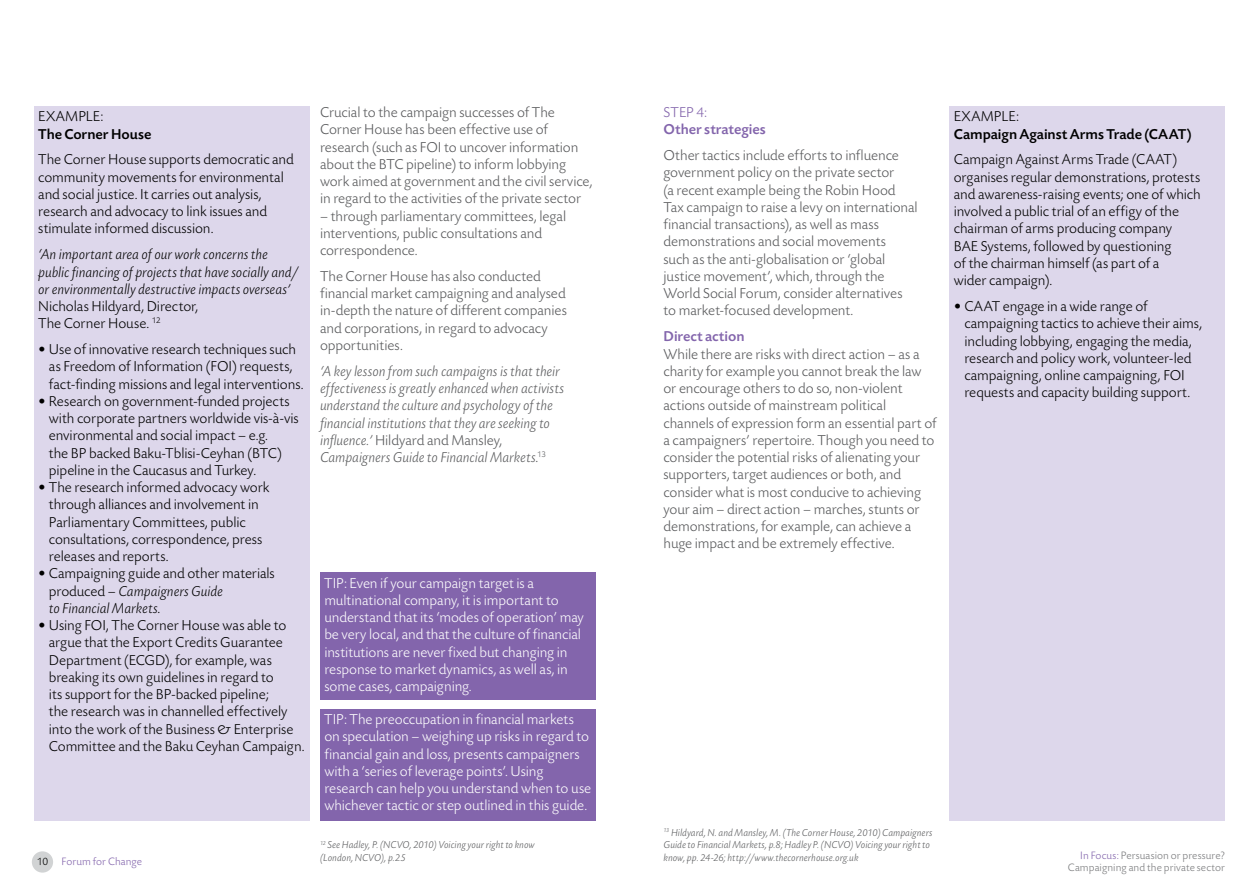
<style>
.page{position:relative;width:1259px;height:893px;background:#fff}
.page>*{position:absolute;margin:0;border:0;box-sizing:border-box;transform-origin:0 0}
.t1{font:300 15px/17.2px "Today SB";letter-spacing:-.005em;color:#000}
.t2{font:300 15px/17.2px "Today SB";letter-spacing:-.005em;color:#58595b}
.t3{font:300 15px/17.2px "Today SB";letter-spacing:-.005em;color:#fff}
.t4{font:italic 300 15px/17.2px "Today SB";color:#58595b}
.t5{font:italic 300 15px/17.2px "Today SB";color:#000}
.t6{font:500 15px "Today SB";color:#000}
.t7{font:500 15px "Today SB";color:#8365ac}
.t8{font:300 15px "Today SB";color:#8365ac}
.t9{font:300 11.25px/12px "Today SB";letter-spacing:.005em;color:#797a7c;text-align:right}
.t10{font:300 11.25px "Today SB";letter-spacing:.005em;color:#8365ac}
.t11{font:300 11.25px "Today SB";color:#000}
.t12{font:italic 300 10.5px/12.8px "Today SB";letter-spacing:.005em;color:#58595b}
.s1{font-style:italic}
.s2{font-style:normal}
.s3{color:#8365ac}
</style>
<div class="page">
<div style="left:32px;top:851px;width:21px;height:22px;background:#d1d3d4;border-radius:50%"></div>
<div style="left:34px;top:106px;width:275px;height:715px;background:#ddd7eb"></div>
<div style="left:949px;top:106px;width:276px;height:715px;background:#ddd7eb"></div>
<div style="left:320px;top:709px;width:275px;height:112px;background:#8365ac"></div>
<div style="left:320px;top:573px;width:275px;height:127px;background:#8365ac"></div>
<p class="t1" style="left:38px;top:108px;width:28px">Example</p>
<p class="t1" style="left:100px;top:108px;width:5px">:</p>
<p class="t6" style="left:38px;top:126px;width:115px">The Corner House</p>
<p class="t1" style="left:38px;top:152px;width:257px">The Corner House supports democratic and community movements for environmental and social justice. It carries out analysis, research and advocacy to link issues and stimulate informed discussion.</p>
<p class="t5" style="left:38px;top:246px;width:262px">‘An important area of our work concerns the public financing of projects that have socially and/ or environmentally destructive impacts overseas’</p>
<p class="t1" style="left:38px;top:298px;width:161px">Nicholas Hildyard, Director,<br>The Corner House. <sup>12</sup></p>
<p class="t1" style="left:49px;top:341px;width:256px;text-indent:-11px">• Use of innovative research techniques such as Freedom of Information (FOI) requests, fact-finding missions and legal interventions.</p>
<p class="t1" style="left:49px;top:393px;width:251px;text-indent:-11px">• Research on government-funded projects with corporate partners worldwide vis-à-vis environmental and social impact – e.g.<br>the BP backed Baku-Tblisi-Ceyhan (BTC) pipeline in the Caucasus and Turkey.</p>
<p class="t1" style="left:49px;top:479px;width:222px;text-indent:-11px">• The research informed advocacy work through alliances and involvement in Parliamentary Committees, public consultations, correspondence, press releases and reports.</p>
<p class="t1" style="left:49px;top:566px;width:227px;text-indent:-11px">• Campaigning guide and other materials produced – <span class="s1">Campaigners Guide<br>to Financial Markets</span>.</p>
<p class="t1" style="left:49px;top:617px;width:257px;text-indent:-11px">• Using FOI, The Corner House was able to argue that the Export Credits Guarantee Department (ECGD), for example, was breaking its own guidelines in regard to<br>its support for the BP-backed pipeline;<br>the research was in channelled effectively into the work of the Business &amp; Enterprise Committee and the Baku Ceyhan Campaign.</p>
<p class="t2" style="left:320px;top:104px;width:274px">Crucial to the campaign successes of The Corner House has been effective use of research (such as FOI to uncover information about the BTC pipeline) to inform lobbying work aimed at government and the civil service, in regard to the activities of the private sector</p>
<p class="t2" style="left:320px;top:208px;width:248px">– through parliamentary committees, legal interventions, public consultations and correspondence.</p>
<p class="t2" style="left:320px;top:268px;width:248px">The Corner House has also conducted financial market campaigning and analysed in-depth the nature of different companies and corporations, in regard to advocacy opportunities.</p>
<p class="t4" style="left:320px;top:363px;width:245px">‘A key lesson from such campaigns is that their effectiveness is greatly enhanced when activists understand the culture and psychology of the financial institutions that they are seeking to influence.’ <span class="s2">Hildyard and Mansley, </span>Campaigners Guide to Financial Markets<span class="s2">.</span><sup>13</sup></p>
<p class="t3" style="left:324px;top:575px;width:261px">Tip : Even if your campaign target is a multinational company, it is important to understand that its ‘modes of operation’ may be very local, and that the culture of financial institutions are never fixed but changing in response to market dynamics, as well as, in some cases, campaigning.</p>
<p class="t3" style="left:324px;top:711px;width:268px">Tip: The preoccupation in financial markets on speculation – weighing up risks in regard to financial gain and loss, presents campaigners with a ‘series of leverage points’. Using research can help you understand when to use whichever tactic or step outlined in this guide.</p>
<p class="t8" style="left:663px;top:104px;width:45px">Step 4:</p>
<p class="t7" style="left:663px;top:121px;width:104px">Other strategies</p>
<p class="t2" style="left:663px;top:147px;width:256px">Other tactics include efforts to influence government policy on the private sector<br>(a recent example being the Robin Hood Tax campaign to raise a levy on international financial transactions), as well as mass demonstrations and social movements<br>such as the anti-globalisation or ‘global justice movement’, which, through the World Social Forum, consider alternatives to market-focused development.</p>
<p class="t7" style="left:663px;top:328px;width:83px">Direct action</p>
<p class="t2" style="left:663px;top:346px;width:275px">While there are risks with direct action – as a charity for example you cannot break the law or encourage others to do so, non-violent actions outside of mainstream political channels of expression form an essential part of a campaigners’ repertoire. Though you need to consider the potential risks of alienating your supporters, target audiences or both, and consider what is most conducive to achieving your aim – direct action – marches, stunts or demonstrations, for example, can achieve a huge impact and be extremely effective.</p>
<p class="t1" style="left:954px;top:108px;width:28px">Example</p>
<p class="t1" style="left:1015px;top:108px;width:5px">:</p>
<p class="t6" style="left:953px;top:126px;width:239px">Campaign Against Arms Trade (CAAT)</p>
<p class="t1" style="left:953px;top:152px;width:248px">Campaign Against Arms Trade (CAAT) organises regular demonstrations, protests and awareness-raising events; one of which involved a public trial of an effigy of the chairman of arms producing company<br>BAE Systems, followed by questioning<br>of the chairman himself (as part of a<br>wider campaign).</p>
<p class="t1" style="left:964px;top:298px;width:239px;text-indent:-11px">• CAAT engage in a wide range of campaigning tactics to achieve their aims, including lobbying, engaging the media, research and policy work, volunteer-led campaigning, online campaigning, FOI requests and capacity building support.</p>
<p class="t11" style="left:37px;top:856px;width:13px">10</p>
<p class="t12" style="left:663px;top:826px;width:270px"><sup>13</sup> Hildyard, N. and Mansley, M. (The Corner House, 2010) Campaigners<br>Guide to Financial Markets, p.8; Hadley P. (NCVO) Voicing your right to know, pp. 24-26; http://www.thecornerhouse.org.uk</p>
<p class="t12" style="left:320px;top:839px;width:216px"><sup>12</sup> See Hadley, P. (NCVO, 2010) Voicing your right to know (London, NCVO), p.25</p>
<p class="t10" style="left:62px;top:856px;width:82px">Forum for Change</p>
<p class="t9" style="left:1068px;top:850px;width:159px"><span class="s3">In Focus:</span> Persuasion or pressure?<br>Campaigning and the private sector</p>
</div>
